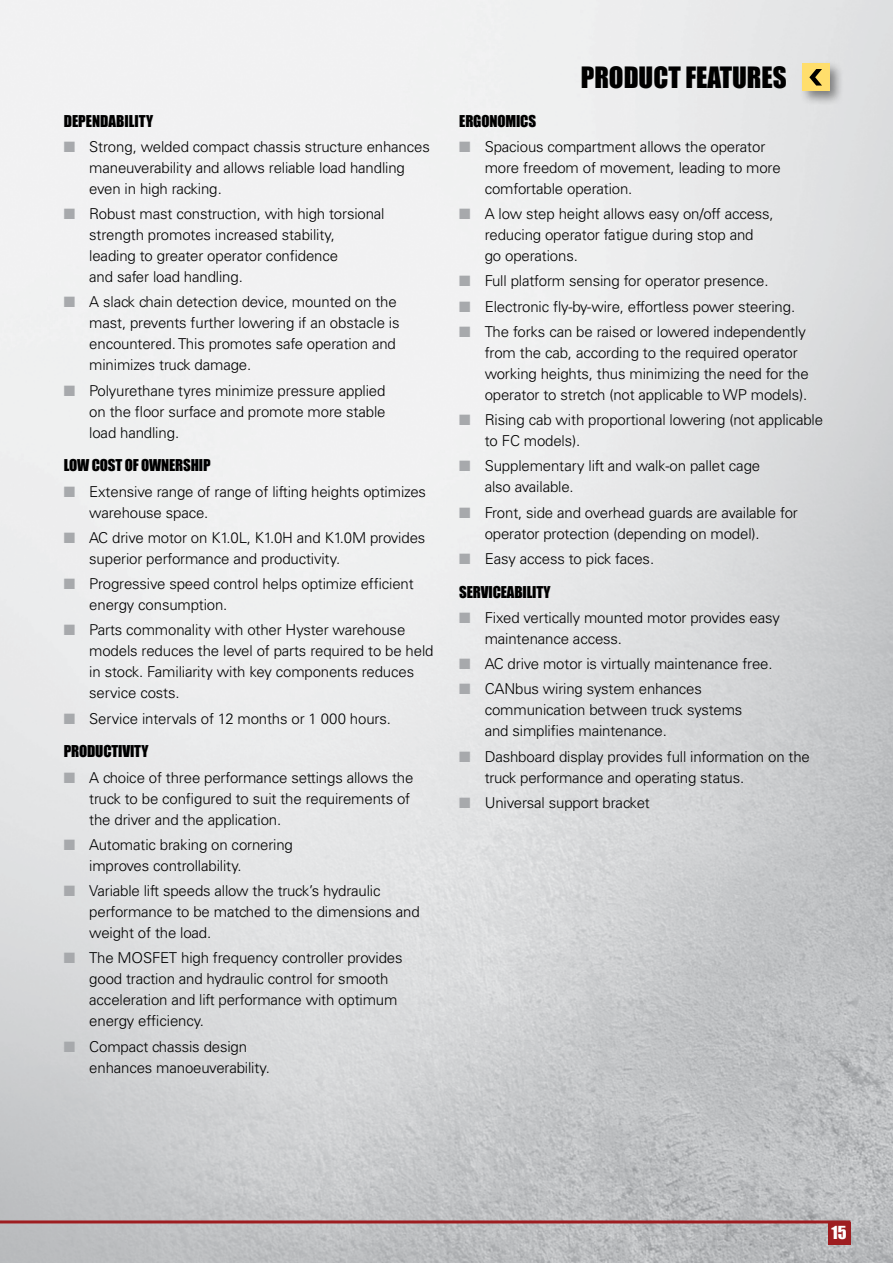
<style>
.page{position:relative;width:893px;height:1263px;background:#fff}
.page>*{position:absolute;margin:0;border:0;box-sizing:border-box;transform-origin:0 0}
.t1{font:27px "Impact";color:#000}
.t2{font:16.5px "Impact";color:#fff}
.t3{font:300 15px/21px "Univers";letter-spacing:-.01em;color:#000}
.t4{font:15px "Impact";letter-spacing:-.01em;color:#000}
.s1{color:#a7a9ac}
</style>
<div class="page">
<img style="left:0;top:0;width:893px;height:1263px">
<hr style="left:0;top:1222px;width:1px;height:41px;background:#545456">
<hr style="left:0;top:1220px;width:850px;height:3px;background:#9e1d20">
<div style="left:828px;top:1222px;width:22px;height:23px;background:#9e1d20"></div>
<div style="left:799px;top:61px;width:46px;height:45px;background:#000;opacity:.45"></div>
<div style="left:802px;top:64px;width:27px;height:27px;background:#ffde6c"></div>
<svg style="left:809px;top:69px;width:13px;height:17px"></svg>
<p class="t4" style="left:64px;top:109px;width:91px">DEPENDABILITY</p>
<p class="t3" style="left:89px;top:136px;width:342px;text-indent:-26px"><span class="s1">■</span> Strong, welded compact chassis structure enhances maneuverability and allows reliable load handling even in high racking.</p>
<p class="t3" style="left:89px;top:203px;width:297px;text-indent:-26px"><span class="s1">■</span> Robust mast construction, with high torsional strength promotes increased stability, leading to greater operator confidence<br>and safer load handling.</p>
<p class="t3" style="left:89px;top:292px;width:312px;text-indent:-26px"><span class="s1">■</span> A slack chain detection device, mounted on the mast, prevents further lowering if an obstacle is encountered. This promotes safe operation and minimizes truck damage.</p>
<p class="t3" style="left:89px;top:380px;width:298px;text-align:justify;text-indent:-26px"><span class="s1">■</span> Polyurethane tyres minimize pressure applied on the floor surface and promote more stable load handling.</p>
<p class="t4" style="left:64px;top:454px;width:148px">LOW COST OF OWNERSHIP</p>
<p class="t3" style="left:89px;top:481px;width:338px;text-indent:-26px"><span class="s1">■</span> Extensive range of range of lifting heights optimizes warehouse space.</p>
<p class="t3" style="left:89px;top:527px;width:338px;text-indent:-26px"><span class="s1">■</span> AC drive motor on K1.0L, K1.0H and K1.0M provides superior performance and productivity.</p>
<p class="t3" style="left:89px;top:573px;width:326px;text-indent:-26px"><span class="s1">■</span> Progressive speed control helps optimize efficient energy consumption.</p>
<p class="t3" style="left:89px;top:620px;width:346px;text-indent:-26px"><span class="s1">■</span> Parts commonality with other Hyster warehouse models reduces the level of parts required to be held in stock. Familiarity with key components reduces service costs.</p>
<p class="t3" style="left:64px;top:708px;width:329px"><span class="s1">■</span> Service intervals of 12 months or 1 000 hours.</p>
<p class="t4" style="left:64px;top:740px;width:86px">PRODUCTIVITY</p>
<p class="t3" style="left:89px;top:767px;width:326px;text-indent:-26px"><span class="s1">■</span> A choice of three performance settings allows the truck to be configured to suit the requirements of the driver and the application.</p>
<p class="t3" style="left:89px;top:834px;width:205px;text-indent:-26px"><span class="s1">■</span> Automatic braking on cornering improves controllability.</p>
<p class="t3" style="left:89px;top:880px;width:332px;text-indent:-26px"><span class="s1">■</span> Variable lift speeds allow the truck’s hydraulic performance to be matched to the dimensions and weight of the load.</p>
<p class="t3" style="left:89px;top:948px;width:315px;text-indent:-26px"><span class="s1">■</span> The MOSFET high frequency controller provides good traction and hydraulic control for smooth acceleration and lift performance with optimum energy efficiency.</p>
<p class="t3" style="left:89px;top:1036px;width:182px;text-indent:-26px"><span class="s1">■</span> Compact chassis design enhances manoeuverability.</p>
<h1 class="t1" style="left:581px;top:56px;width:207px">PRODUCT FEATURES</h1>
<p class="t4" style="left:459px;top:109px;width:78px">ERGONOMICS</p>
<p class="t3" style="left:485px;top:136px;width:298px;text-indent:-26px"><span class="s1">■</span> Spacious compartment allows the operator more freedom of movement, leading to more comfortable operation.</p>
<p class="t3" style="left:485px;top:203px;width:291px;text-indent:-26px"><span class="s1">■</span> A low step height allows easy on/off access, reducing operator fatigue during stop and go operations.</p>
<p class="t3" style="left:459px;top:270px;width:311px"><span class="s1">■</span> Full platform sensing for operator presence.</p>
<p class="t3" style="left:459px;top:296px;width:338px"><span class="s1">■</span> Electronic fly-by-wire, effortless power steering.</p>
<p class="t3" style="left:485px;top:321px;width:325px;text-indent:-26px"><span class="s1">■</span> The forks can be raised or lowered independently from the cab, according to the required operator working heights, thus minimizing the need for the operator to stretch (not applicable to WP models).</p>
<p class="t3" style="left:485px;top:409px;width:340px;text-indent:-26px"><span class="s1">■</span> Rising cab with proportional lowering (not applicable to FC models).</p>
<p class="t3" style="left:485px;top:455px;width:277px;text-indent:-26px"><span class="s1">■</span> Supplementary lift and walk-on pallet cage also available.</p>
<p class="t3" style="left:485px;top:502px;width:315px;text-indent:-26px"><span class="s1">■</span> Front, side and overhead guards are available for operator protection (depending on model).</p>
<p class="t3" style="left:459px;top:548px;width:196px"><span class="s1">■</span> Easy access to pick faces.</p>
<p class="t4" style="left:459px;top:580px;width:93px">SERVICEABILITY</p>
<p class="t3" style="left:485px;top:607px;width:297px;text-indent:-26px"><span class="s1">■</span> Fixed vertically mounted motor provides easy maintenance access.</p>
<p class="t3" style="left:459px;top:653px;width:315px"><span class="s1">■</span> AC drive motor is virtually maintenance free.</p>
<p class="t3" style="left:485px;top:678px;width:259px;text-indent:-26px"><span class="s1">■</span> CANbus wiring system enhances communication between truck systems and simplifies maintenance.</p>
<p class="t3" style="left:485px;top:746px;width:327px;text-indent:-26px"><span class="s1">■</span> Dashboard display provides full information on the truck performance and operating status.</p>
<p class="t3" style="left:459px;top:792px;width:192px"><span class="s1">■</span> Universal support bracket</p>
<p class="t2" style="left:831px;top:1220px;width:17px">15</p>
</div>
